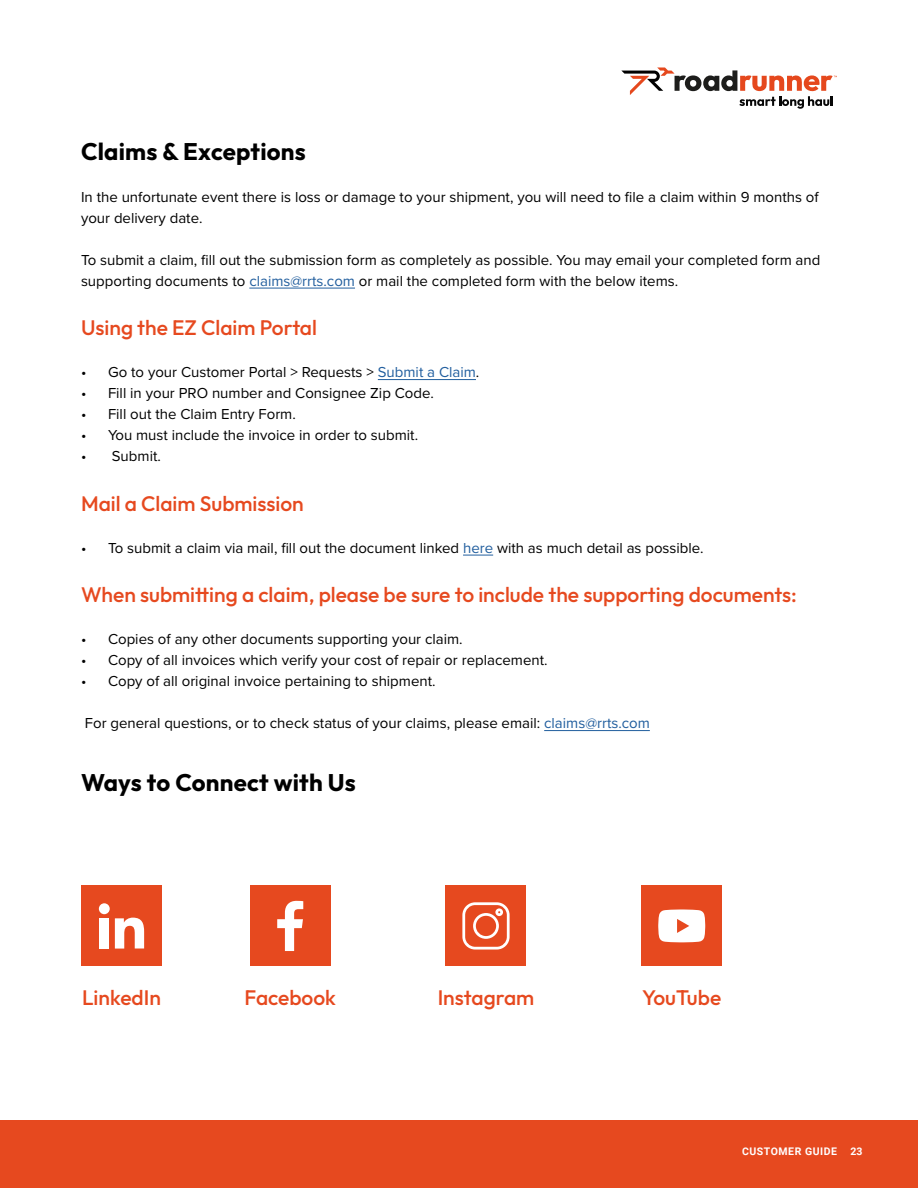
<style>
.page{position:relative;width:918px;height:1188px;background:#fff}
.page>*{position:absolute;margin:0;border:0;box-sizing:border-box;transform-origin:0 0}
.t1{font:700 24px "Outfit";letter-spacing:.01em;color:#000}
.t2{font:500 21px "Outfit";color:#e6491f}
.t3{font:15px/21px "Proxima Nova";color:#000}
.t4{font:700 10.5px "Roboto";letter-spacing:.05em;color:#fff}
.s1{color:#215e9e}
</style>
<div class="page">
<div style="left:0;top:1120px;width:918px;height:68px;background:#e6491f"></div>
<svg style="left:621px;top:68px;width:216px;height:41px"></svg>
<hr style="left:249px;top:288px;width:106px;height:1px;background:#215e9e">
<hr style="left:378px;top:379px;width:98px;height:1px;background:#215e9e">
<hr style="left:463px;top:555px;width:30px;height:1px;background:#215e9e">
<hr style="left:544px;top:730px;width:106px;height:1px;background:#215e9e">
<div style="left:81px;top:885px;width:81px;height:81px;background:#e6491f"></div>
<svg style="left:115px;top:918px;width:29px;height:31px"></svg>
<div style="left:100px;top:918px;width:9px;height:31px;background:#fff"></div>
<div style="left:99px;top:903px;width:11px;height:11px;background:#fff;border-radius:50%"></div>
<div style="left:250px;top:885px;width:81px;height:81px;background:#e6491f"></div>
<svg style="left:277px;top:901px;width:26px;height:50px"></svg>
<div style="left:446px;top:885px;width:80px;height:81px;background:#e6491f"></div>
<svg style="left:462px;top:902px;width:48px;height:48px"></svg>
<div style="left:641px;top:885px;width:81px;height:81px;background:#e6491f"></div>
<svg style="left:658px;top:909px;width:47px;height:33px;background:#fbe8e3"></svg>
<h1 class="t1" style="left:81px;top:135px;width:226px">Claims &amp; Exceptions</h1>
<p class="t3" style="left:81px;top:186px;width:739px">In the unfortunate event there is loss or damage to your shipment, you will need to file a claim within 9 months of your delivery date.</p>
<p class="t3" style="left:81px;top:249px;width:741px">To submit a claim, fill out the submission form as completely as possible. You may email your completed form and supporting documents to <span class="s1">claims@rrts.com</span> or mail the completed form with the below items.</p>
<h2 class="t2" style="left:81px;top:314px;width:238px">Using the EZ Claim Portal</h2>
<p class="t3" style="left:81px;top:361px;width:398px">• Go to your Customer Portal &gt; Requests &gt; <span class="s1">Submit a Claim</span>.</p>
<p class="t3" style="left:81px;top:382px;width:353px">• Fill in your PRO number and Consignee Zip Code.</p>
<p class="t3" style="left:81px;top:403px;width:215px">• Fill out the Claim Entry Form.</p>
<p class="t3" style="left:81px;top:424px;width:337px">• You must include the invoice in order to submit.</p>
<p class="t3" style="left:81px;top:445px;width:80px">• Submit.</p>
<h2 class="t2" style="left:81px;top:490px;width:224px">Mail a Claim Submission</h2>
<p class="t3" style="left:81px;top:537px;width:622px">• To submit a claim via mail, fill out the document linked <span class="s1">here</span> with as much detail as possible.</p>
<h2 class="t2" style="left:81px;top:581px;width:717px">When submitting a claim, please be sure to include the supporting documents:</h2>
<p class="t3" style="left:81px;top:628px;width:381px">• Copies of any other documents supporting your claim.</p>
<p class="t3" style="left:81px;top:649px;width:466px">• Copy of all invoices which verify your cost of repair or replacement.</p>
<p class="t3" style="left:81px;top:670px;width:354px">• Copy of all original invoice pertaining to shipment.</p>
<p class="t3" style="left:85px;top:712px;width:566px">For general questions, or to check status of your claims, please email: <span class="s1">claims@rrts.com</span></p>
<h1 class="t1" style="left:81px;top:767px;width:276px">Ways to Connect with Us</h1>
<h2 class="t2" style="left:82px;top:984px;width:80px">LinkedIn</h2>
<h2 class="t2" style="left:245px;top:984px;width:93px">Facebook</h2>
<h2 class="t2" style="left:438px;top:984px;width:98px">Instagram</h2>
<h2 class="t2" style="left:642px;top:984px;width:80px">YouTube</h2>
<p class="t4" style="left:742px;top:1144px;width:96px">CUSTOMER GUIDE</p>
<p class="t4" style="left:850px;top:1144px;width:14px">23</p>
</div>
